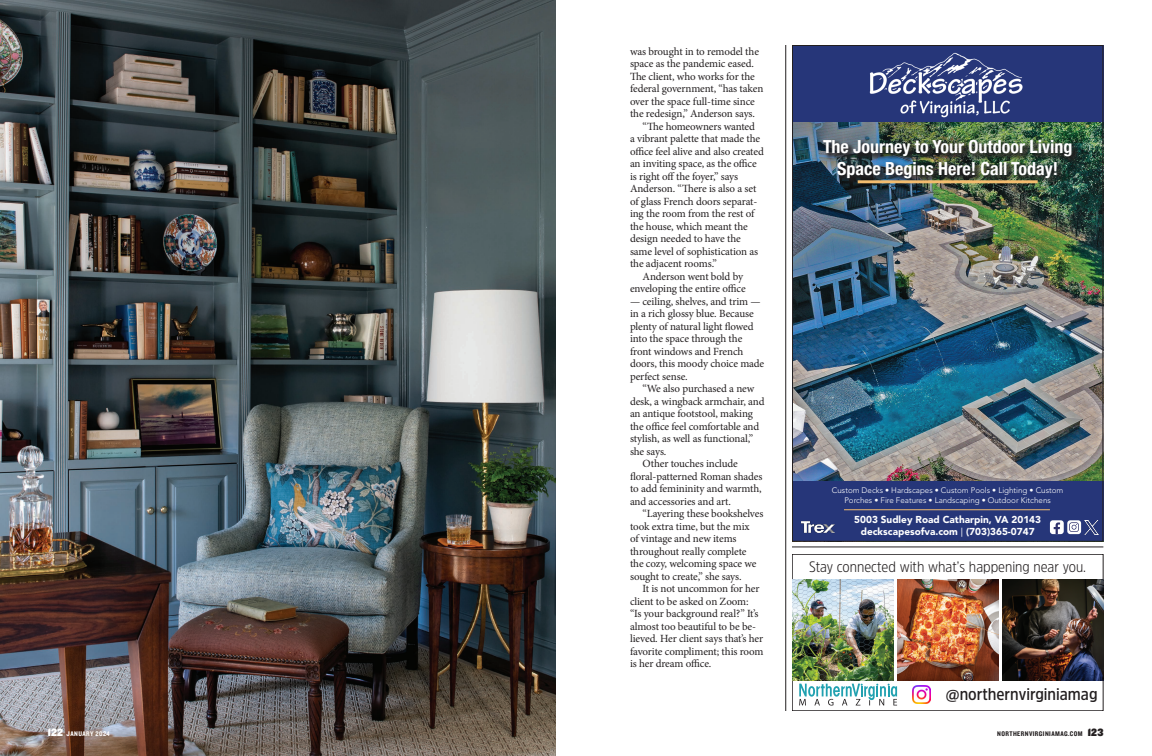
<style>
.page{position:relative;width:1152px;height:756px;background:#fff}
.page>*{position:absolute;margin:0;border:0;box-sizing:border-box;transform-origin:0 0}
.t1{font:700 condensed 18px/21.6px "Helvetica Neue";color:#fff;text-align:center}
.t2{font:600 16.9px "Amsi Pro Narw";color:#231f20}
.t3{font:300 15px "Amsi Pro Narw";color:#231f20}
.Body_OLD{font:11px/12.5px "Minion Pro";letter-spacing:-.01em;color:#231f20}
.t4{font:900 10px/12px "Avenir LT Std";color:#fff;text-align:center}
.t5{font:300 8px/10px "Avenir LT Std";color:#fff;text-align:center}
.t6{font:7px "Knockout 50 Welterweight";letter-spacing:.06em;color:#231f20}
.t7{font:7px "Knockout 50 Welterweight";letter-spacing:.06em;color:#fff}
.s1{font-family:"Nobel";font-weight:400}
.s2{font-family:"Knockout 91 Ultmt Middlewt";font-size:11px}
</style>
<div class="page">
<img style="left:0;top:0;width:555px;height:756px">
<div style="left:792px;top:45px;width:311px;height:497px;background:#263679"></div>
<img style="left:794px;top:122px;width:307px;height:359px">
<div style="left:821px;top:138px;width:259px;height:48px;background:#231f20;opacity:.75"></div>
<hr style="left:858px;top:180px;width:180px;height:3px;background:#f4bd6f">
<img style="left:858px;top:45px;width:180px;height:79px">
<div style="left:1050px;top:520px;width:14px;height:14px;background:#fff;border-radius:3px"></div>
<svg style="left:1054px;top:522px;width:6px;height:12px"></svg>
<div style="left:1067px;top:520px;width:14px;height:14px;background:#fff;border-radius:3px"></div>
<svg style="left:1069px;top:522px;width:10px;height:10px"></svg>
<img style="left:1085px;top:520px;width:13px;height:14px">
<hr style="left:844px;top:509px;width:206px;height:1px;background:#f4bd6f">
<img style="left:801px;top:521px;width:34px;height:12px">
<div style="left:792px;top:554px;width:311px;height:157px;border:1px solid #231f20"></div>
<img style="left:1002px;top:579px;width:101px;height:101px">
<img style="left:792px;top:579px;width:101px;height:101px">
<img style="left:897px;top:579px;width:101px;height:101px">
<img style="left:912px;top:685px;width:18px;height:19px">
<svg style="left:799px;top:684px;width:98px;height:22px"></svg>
<hr style="left:786px;top:45px;width:1px;height:666px;background:#231f20">
<hr style="left:792px;top:547px;width:311px;height:1px;background:#231f20">
<p class="Body_OLD" style="left:630px;top:45px;width:135px">was brought in to remodel the space as the pandemic eased.<br>The client, who works for the federal government, “has taken over the space full-time since the redesign,” Anderson says.</p>
<p class="Body_OLD" style="left:630px;top:120px;width:135px;text-indent:13px">“The homeowners wanted<br>a vibrant palette that made the office feel alive and also created an inviting space, as the office is right off the foyer,” says<br>Anderson. “There is also a set of glass French doors separat&shy;ing the room from the rest of the house, which meant the design needed to have the same level of sophistication as the adjacent rooms.”</p>
<p class="Body_OLD" style="left:630px;top:270px;width:117px;text-align:right">Anderson went bold by enveloping the entire office</p>
<p class="Body_OLD" style="left:630px;top:295px;width:136px">— ceiling, shelves, and trim — in a rich glossy blue. Because plenty of natural light flowed into the space through the front windows and French doors, this moody choice made perfect sense.</p>
<p class="Body_OLD" style="left:630px;top:382px;width:136px;text-indent:13px">“We also purchased a new desk, a wingback armchair, and an antique footstool, making the office feel comfortable and stylish, as well as functional,” she says.</p>
<p class="Body_OLD" style="left:630px;top:457px;width:134px;text-indent:13px">Other touches include floral-patterned Roman shades to add femininity and warmth, and accessories and art.</p>
<p class="Body_OLD" style="left:630px;top:507px;width:135px;text-indent:13px">“Layering these bookshelves took extra time, but the mix<br>of vintage and new items throughout really complete<br>the cozy, welcoming space we sought to create,” she says.</p>
<p class="Body_OLD" style="left:630px;top:582px;width:135px;text-indent:13px">It is not uncommon for her client to be asked on Zoom:<br>“Is your background real?” It’s almost too beautiful to be be&shy;lieved. Her client says that’s her favorite compliment; this room is her dream office.</p>
<p class="t1" style="left:823px;top:135px;width:251px">The Journey to Your Outdoor Living<br>Space Begins Here! Call Today!</p>
<p class="t5" style="left:832px;top:485px;width:233px">Custom Decks • Hardscapes • Custom Pools • Lighting • Custom<br>Porches • Fire Features • Landscaping • Outdoor Kitchens</p>
<p class="t4" style="left:854px;top:514px;width:188px">5003 Sudley Road Catharpin, VA 20143 deckscapesofva.com <span class="s1">|</span> (703)365-0747</p>
<p class="t3" style="left:809px;top:557px;width:278px">Stay connected with what’s happening near you.</p>
<p class="t2" style="left:945px;top:683px;width:154px">@northernvirginiamag</p>
<p class="t7" style="left:48px;top:729px;width:64px"><span class="s2">122</span> JANUARY 2024</p>
<p class="t6" style="left:997px;top:729px;width:108px">NORTHERNVIRGINIAMAG.COM <span class="s2">123</span></p>
</div>
